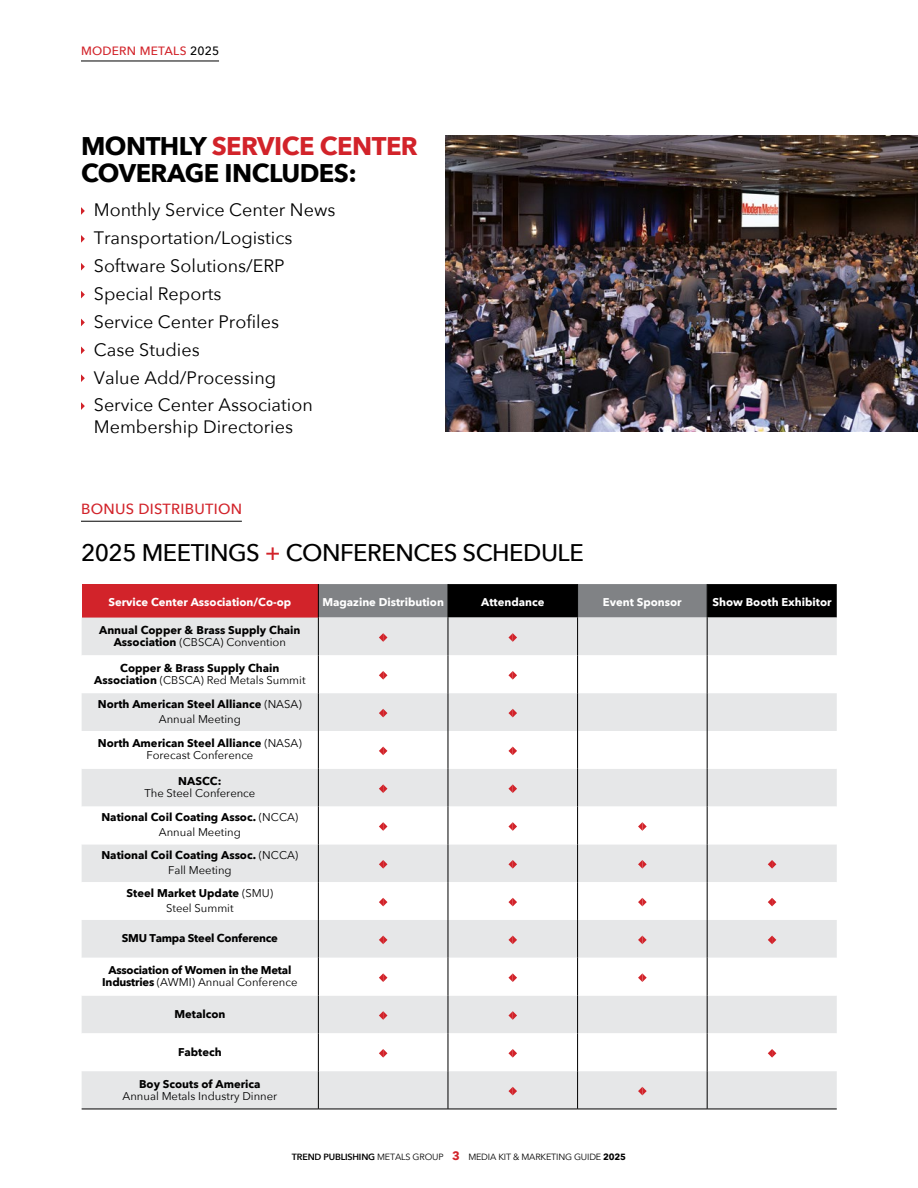
<style>
.page{position:relative;width:918px;height:1188px;background:#fff}
.page>*{position:absolute;margin:0;border:0;box-sizing:border-box;transform-origin:0 0}
.t1{font:700 25.5px/27px "Avenir Next";letter-spacing:-.02em;color:#000}
.t2{font:500 24px "Avenir Next";letter-spacing:-.02em;color:#000}
.t3{font:18px/27.9px "Avenir Next";color:#000}
.t4{font:500 14.7px "Avenir Next";letter-spacing:.02em;color:#d2232a}
.t5{font:500 12px "Avenir Next";letter-spacing:.02em;color:#d2232a}
.t6{font:700 11.25px/12px "Avenir Next";color:#000;text-align:center}
.t7{font:700 11.25px "Avenir Next";color:#fff}
.t8{font:700 11.25px/12px "Avenir Next";letter-spacing:-.02em;color:#000;text-align:center}
.t9{font:11.25px "Avenir Next";color:#000}
.t10{font:9px "Avenir Next";letter-spacing:-.02em;color:#000}
.s1{color:#000}
.s2{color:#d2232a}
.s3{font-weight:400}
.s4{font-weight:600}
.s5{font-weight:700;font-size:12px;color:#d2232a}
.s6{font-weight:700}
</style>
<div class="page">
<hr style="left:81px;top:61px;width:138px;height:1px;background:#000">
<img style="left:446px;top:135px;width:472px;height:297px">
<hr style="left:81px;top:521px;width:161px;height:1px;background:#000">
<div style="left:82px;top:584px;width:236px;height:34px;background:#d2232a"></div>
<svg style="left:319px;top:584px;width:518px;height:34px;background:#434446"></svg>
<div style="left:82px;top:618px;width:755px;height:491px;background:#e6e7e8"></div>
<svg style="left:82px;top:731px;width:755px;height:340px"></svg>
<hr style="left:318px;top:618px;width:1px;height:37px;background:#000">
<hr style="left:448px;top:618px;width:1px;height:37px;background:#000">
<hr style="left:577px;top:618px;width:1px;height:37px;background:#000">
<hr style="left:707px;top:618px;width:1px;height:37px;background:#000">
<hr style="left:318px;top:693px;width:1px;height:38px;background:#000">
<hr style="left:448px;top:693px;width:1px;height:38px;background:#000">
<hr style="left:577px;top:693px;width:1px;height:38px;background:#000">
<hr style="left:707px;top:693px;width:1px;height:38px;background:#000">
<hr style="left:318px;top:731px;width:1px;height:38px;background:#000">
<hr style="left:448px;top:731px;width:1px;height:38px;background:#000">
<hr style="left:577px;top:731px;width:1px;height:38px;background:#000">
<hr style="left:707px;top:731px;width:1px;height:38px;background:#000">
<hr style="left:318px;top:769px;width:1px;height:38px;background:#000">
<hr style="left:448px;top:769px;width:1px;height:38px;background:#000">
<hr style="left:577px;top:769px;width:1px;height:38px;background:#000">
<hr style="left:707px;top:769px;width:1px;height:38px;background:#000">
<hr style="left:318px;top:807px;width:1px;height:37px;background:#000">
<hr style="left:448px;top:807px;width:1px;height:37px;background:#000">
<hr style="left:577px;top:807px;width:1px;height:37px;background:#000">
<hr style="left:707px;top:807px;width:1px;height:37px;background:#000">
<hr style="left:318px;top:844px;width:1px;height:38px;background:#000">
<hr style="left:448px;top:844px;width:1px;height:38px;background:#000">
<hr style="left:577px;top:844px;width:1px;height:38px;background:#000">
<hr style="left:707px;top:844px;width:1px;height:38px;background:#000">
<hr style="left:318px;top:882px;width:1px;height:38px;background:#000">
<hr style="left:448px;top:882px;width:1px;height:38px;background:#000">
<hr style="left:577px;top:882px;width:1px;height:38px;background:#000">
<hr style="left:707px;top:882px;width:1px;height:38px;background:#000">
<hr style="left:318px;top:920px;width:1px;height:38px;background:#000">
<hr style="left:448px;top:920px;width:1px;height:38px;background:#000">
<hr style="left:577px;top:920px;width:1px;height:38px;background:#000">
<hr style="left:707px;top:920px;width:1px;height:38px;background:#000">
<hr style="left:318px;top:958px;width:1px;height:38px;background:#000">
<hr style="left:448px;top:958px;width:1px;height:38px;background:#000">
<hr style="left:577px;top:958px;width:1px;height:38px;background:#000">
<hr style="left:707px;top:958px;width:1px;height:38px;background:#000">
<hr style="left:318px;top:996px;width:1px;height:37px;background:#000">
<hr style="left:448px;top:996px;width:1px;height:37px;background:#000">
<hr style="left:577px;top:996px;width:1px;height:37px;background:#000">
<hr style="left:707px;top:996px;width:1px;height:37px;background:#000">
<hr style="left:318px;top:1033px;width:1px;height:38px;background:#000">
<hr style="left:448px;top:1033px;width:1px;height:38px;background:#000">
<hr style="left:577px;top:1033px;width:1px;height:38px;background:#000">
<hr style="left:707px;top:1033px;width:1px;height:38px;background:#000">
<hr style="left:318px;top:1071px;width:1px;height:38px;background:#000">
<hr style="left:448px;top:1071px;width:1px;height:38px;background:#000">
<hr style="left:577px;top:1071px;width:1px;height:38px;background:#000">
<hr style="left:707px;top:1071px;width:1px;height:38px;background:#000">
<hr style="left:82px;top:1109px;width:236px;height:1px;background:#000">
<hr style="left:318px;top:1109px;width:130px;height:1px;background:#000">
<hr style="left:448px;top:1109px;width:130px;height:1px;background:#000">
<hr style="left:578px;top:1109px;width:129px;height:1px;background:#000">
<hr style="left:707px;top:1109px;width:130px;height:1px;background:#000">
<hr style="left:318px;top:584px;width:1px;height:34px;background:#000">
<hr style="left:448px;top:584px;width:1px;height:34px;background:#000">
<hr style="left:577px;top:584px;width:1px;height:34px;background:#000">
<hr style="left:707px;top:584px;width:1px;height:34px;background:#000">
<svg style="left:379px;top:633px;width:8px;height:9px"></svg>
<svg style="left:508px;top:633px;width:9px;height:9px"></svg>
<svg style="left:82px;top:655px;width:755px;height:38px"></svg>
<svg style="left:379px;top:709px;width:8px;height:8px"></svg>
<svg style="left:508px;top:709px;width:9px;height:8px"></svg>
<svg style="left:379px;top:747px;width:8px;height:8px"></svg>
<svg style="left:508px;top:747px;width:9px;height:8px"></svg>
<svg style="left:379px;top:784px;width:8px;height:9px"></svg>
<svg style="left:508px;top:784px;width:9px;height:9px"></svg>
<svg style="left:379px;top:822px;width:8px;height:9px"></svg>
<svg style="left:508px;top:822px;width:9px;height:9px"></svg>
<svg style="left:638px;top:822px;width:9px;height:9px"></svg>
<svg style="left:379px;top:860px;width:8px;height:9px"></svg>
<svg style="left:508px;top:860px;width:9px;height:9px"></svg>
<svg style="left:638px;top:860px;width:9px;height:9px"></svg>
<svg style="left:768px;top:860px;width:8px;height:9px"></svg>
<svg style="left:379px;top:898px;width:8px;height:8px"></svg>
<svg style="left:508px;top:898px;width:9px;height:8px"></svg>
<svg style="left:638px;top:898px;width:9px;height:8px"></svg>
<svg style="left:768px;top:898px;width:8px;height:8px"></svg>
<svg style="left:379px;top:936px;width:8px;height:8px"></svg>
<svg style="left:508px;top:936px;width:9px;height:8px"></svg>
<svg style="left:638px;top:936px;width:9px;height:8px"></svg>
<svg style="left:768px;top:936px;width:8px;height:8px"></svg>
<svg style="left:379px;top:973px;width:8px;height:9px"></svg>
<svg style="left:508px;top:973px;width:9px;height:9px"></svg>
<svg style="left:638px;top:973px;width:9px;height:9px"></svg>
<svg style="left:379px;top:1011px;width:8px;height:9px"></svg>
<svg style="left:508px;top:1011px;width:9px;height:9px"></svg>
<svg style="left:379px;top:1049px;width:8px;height:9px"></svg>
<svg style="left:508px;top:1049px;width:9px;height:9px"></svg>
<svg style="left:768px;top:1049px;width:8px;height:9px"></svg>
<svg style="left:508px;top:1087px;width:9px;height:8px"></svg>
<svg style="left:638px;top:1087px;width:9px;height:8px"></svg>
<svg style="left:81px;top:207px;width:4px;height:8px"></svg>
<svg style="left:81px;top:235px;width:4px;height:8px"></svg>
<svg style="left:81px;top:263px;width:4px;height:8px"></svg>
<svg style="left:81px;top:291px;width:4px;height:7px"></svg>
<svg style="left:81px;top:319px;width:4px;height:7px"></svg>
<svg style="left:81px;top:346px;width:4px;height:8px"></svg>
<svg style="left:81px;top:374px;width:4px;height:8px"></svg>
<svg style="left:81px;top:402px;width:4px;height:8px"></svg>
<p class="t5" style="left:81px;top:41px;width:140px">MODERN METALS <span class="s1">2025</span></p>
<h1 class="t1" style="left:81px;top:133px;width:338px">MONTHLY <span class="s2">SERVICE CENTER<br></span>COVERAGE INCLUDES:</h1>
<h3 class="t3" style="left:94px;top:195px;width:243px">Monthly Service Center News<br>Transportation/Logistics<br>Software Solutions/ERP<br>Special Reports<br>Service Center Profiles<br>Case Studies<br>Value Add/Processing<br>Service Center Association</h3>
<h3 class="t3" style="left:94px;top:412px;width:201px">Membership Directories</h3>
<h3 class="t4" style="left:81px;top:497px;width:163px">BONUS DISTRIBUTION</h3>
<h2 class="t2" style="left:81px;top:533px;width:504px">2025 MEETINGS <span class="s2">+</span> CONFERENCES SCHEDULE</h2>
<p class="t7" style="left:108px;top:593px;width:184px">Service Center Association/Co-op</p>
<p class="t7" style="left:322px;top:593px;width:123px">Magazine Distribution</p>
<p class="t7" style="left:481px;top:593px;width:65px">Attendance</p>
<p class="t7" style="left:603px;top:593px;width:80px">Event Sponsor</p>
<p class="t7" style="left:712px;top:593px;width:121px">Show Booth Exhibitor</p>
<p class="t6" style="left:99px;top:624px;width:203px">Annual Copper &amp; Brass Supply Chain<br>Association <span class="s3">(CBSCA) Convention</span></p>
<p class="t6" style="left:94px;top:662px;width:213px">Copper &amp; Brass Supply Chain<br>Association <span class="s3">(CBSCA) Red Metals Summit</span></p>
<p class="t6" style="left:98px;top:696px;width:205px;line-height:15px">North American Steel Alliance <span class="s3">(NASA)<br>Annual Meeting</span></p>
<p class="t6" style="left:98px;top:737px;width:205px">North American Steel Alliance <span class="s3">(NASA)<br>Forecast Conference</span></p>
<p class="t6" style="left:178px;top:775px;width:45px">NASCC:</p>
<p class="t6" style="left:101px;top:781px;width:198px;line-height:24.3px"><span class="s3">The Steel Conference<br></span>National Coil Coating Assoc. <span class="s3">(NCCA)</span></p>
<p class="t6" style="left:101px;top:821px;width:198px;line-height:22.8px"><span class="s3">Annual Meeting<br></span>National Coil Coating Assoc. <span class="s3">(NCCA)</span></p>
<p class="t6" style="left:127px;top:859px;width:148px;line-height:22.8px"><span class="s3">Fall Meeting<br></span>Steel Market Update <span class="s3">(SMU)</span></p>
<p class="t9" style="left:166px;top:899px;width:69px">Steel Summit</p>
<p class="t8" style="left:122px;top:932px;width:158px">SMU Tampa Steel Conference</p>
<p class="t8" style="left:102px;top:964px;width:197px">Association of Women in the Metal<br>Industries <span class="s3">(AWMI) Annual Conference</span></p>
<p class="t6" style="left:174px;top:1008px;width:53px">Metalcon</p>
<p class="t6" style="left:178px;top:1046px;width:45px">Fabtech</p>
<p class="t6" style="left:139px;top:1077px;width:123px">Boy Scouts of America</p>
<p class="t9" style="left:123px;top:1086px;width:156px">Annual Metals Industry Dinner</p>
<p class="t10" style="left:292px;top:1149px;width:336px"><span class="s4">TREND PUBLISHING</span> METALS GROUP <span class="s5">3</span> MEDIA KIT &amp; MARKETING GUIDE <span class="s6">2025</span></p>
</div>
